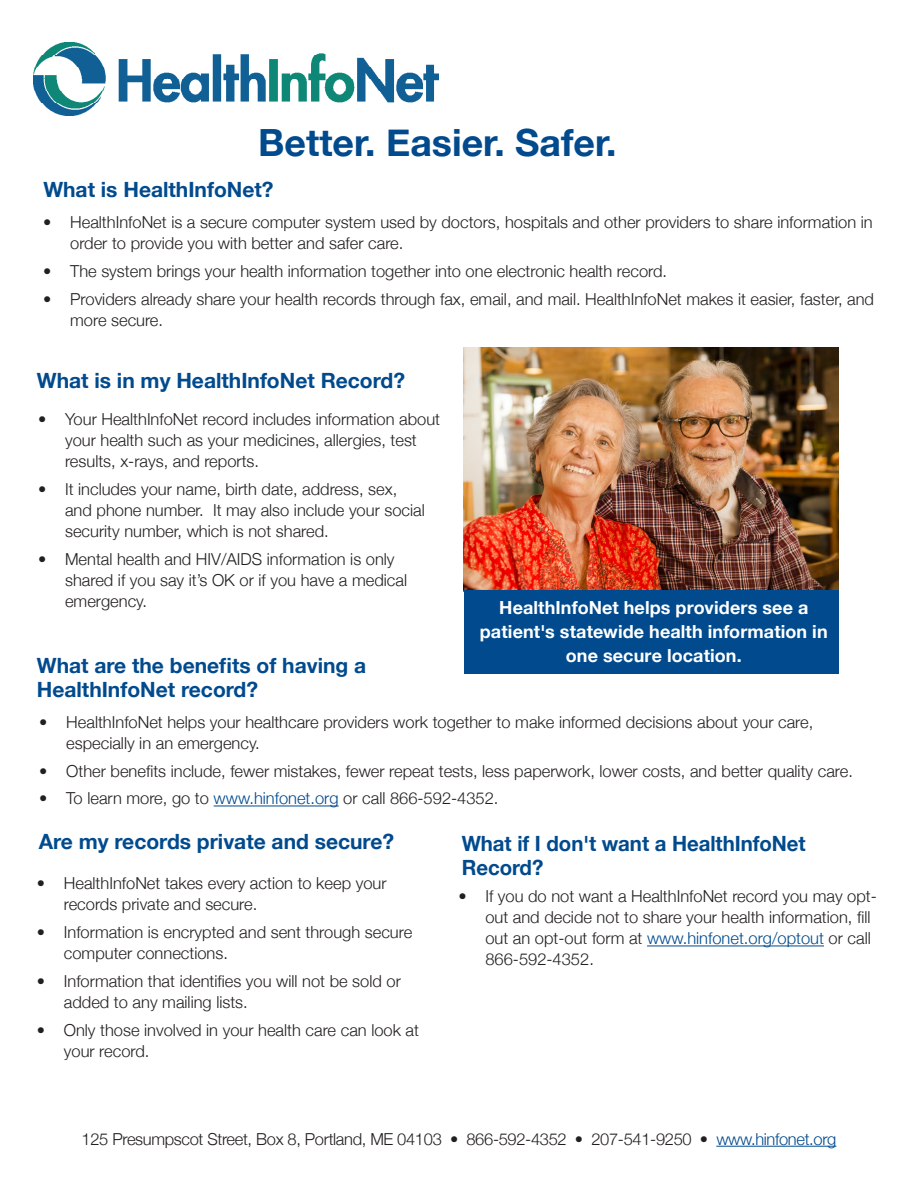
<style>
.page{position:relative;width:918px;height:1188px;background:#fff}
.page>*{position:absolute;margin:0;border:0;box-sizing:border-box;transform-origin:0 0}
.t1{font:700 37.5px "Helvetica Neue";color:#004a8d}
.t2{font:700 21px/24px "Helvetica Neue";color:#004a8d}
.t3{font:700 18px/24px "Helvetica Neue";letter-spacing:.005em;color:#fff;text-align:center}
.Body_Text{font:300 16.5px/21px "Helvetica Neue";color:#231f20}
.Body_Text-2{font:300 16.5px "Helvetica Neue";letter-spacing:-.02em;color:#231f20}
.s1{color:#004a8d}
</style>
<div class="page">
<hr style="left:716px;top:1146px;width:120px;height:1px;background:#004a8d">
<hr style="left:214px;top:806px;width:125px;height:1px;background:#004a8d">
<img style="left:34px;top:43px;width:405px;height:72px">
<hr style="left:647px;top:946px;width:177px;height:1px;background:#004a8d">
<img style="left:464px;top:348px;width:374px;height:243px">
<div style="left:464px;top:591px;width:374px;height:83px;background:#004a8d"></div>
<p class="t1" style="left:258px;top:113px;width:360px">Better. Easier. Safer.</p>
<p class="t2" style="left:43px;top:178px;width:232px">What is HealthInfoNet?</p>
<p class="Body_Text" style="left:70px;top:211px;width:804px;text-indent:-27px">• HealthInfoNet is a secure computer system used by doctors, hospitals and other providers to share information in order to provide you with better and safer care.</p>
<p class="Body_Text" style="left:43px;top:259px;width:625px">• The system brings your health information together into one electronic health record.</p>
<p class="Body_Text" style="left:70px;top:287px;width:805px;text-indent:-27px">• Providers already share your health records through fax, email, and mail. HealthInfoNet makes it easier, faster, and more secure.</p>
<p class="t2" style="left:37px;top:369px;width:370px">What is in my HealthInfoNet Record?</p>
<p class="Body_Text" style="left:65px;top:407px;width:377px;text-indent:-27px">• Your HealthInfoNet record includes information about your health such as your medicines, allergies, test results, x-rays, and reports.</p>
<p class="Body_Text" style="left:65px;top:477px;width:361px;text-indent:-27px">• It includes your name, birth date, address, sex, and phone number. It may also include your social security number, which is not shared.</p>
<p class="Body_Text" style="left:65px;top:547px;width:344px;text-indent:-27px">• Mental health and HIV/AIDS information is only shared if you say it’s OK or if you have a medical emergency.</p>
<p class="t3" style="left:480px;top:596px;width:349px">HealthInfoNet helps providers see a patient's statewide health information in one secure location.</p>
<p class="t2" style="left:37px;top:654px;width:331px">What are the benefits of having a<br>HealthInfoNet record?</p>
<p class="Body_Text" style="left:66px;top:710px;width:749px;text-indent:-27px">• HealthInfoNet helps your healthcare providers work together to make informed decisions about your care, especially in an emergency.</p>
<p class="Body_Text" style="left:39px;top:759px;width:815px">• Other benefits include, fewer mistakes, fewer repeat tests, less paperwork, lower costs, and better quality care.</p>
<p class="Body_Text" style="left:39px;top:787px;width:461px">• To learn more, go to <span class="s1">www.hinfonet.org</span> or call 866-592-4352.</p>
<p class="t2" style="left:39px;top:830px;width:357px">Are my records private and secure?</p>
<p class="t2" style="left:462px;top:832px;width:346px">What if I don't want a HealthInfoNet<br>Record?</p>
<p class="Body_Text" style="left:485px;top:885px;width:393px;text-indent:-27px">• If you do not want a HealthInfoNet record you may opt&shy;out and decide not to share your health information, fill out an opt-out form at <span class="s1">www.hinfonet.org/optout</span> or call 866-592-4352.</p>
<p class="Body_Text" style="left:64px;top:872px;width:324px;text-indent:-27px">• HealthInfoNet takes every action to keep your records private and secure.</p>
<p class="Body_Text" style="left:64px;top:921px;width:350px;text-indent:-27px">• Information is encrypted and sent through secure computer connections.</p>
<p class="Body_Text" style="left:64px;top:969px;width:339px;text-indent:-27px">• Information that identifies you will not be sold or added to any mailing lists.</p>
<p class="Body_Text" style="left:64px;top:1018px;width:357px;text-indent:-27px">• Only those involved in your health care can look at your record.</p>
<p class="Body_Text-2" style="left:82px;top:1125px;width:756px">125 Presumpscot Street, Box 8, Portland, ME 04103 • 866-592-4352 • 207-541-9250 • <span class="s1">www.hinfonet.org</span></p>
</div>
